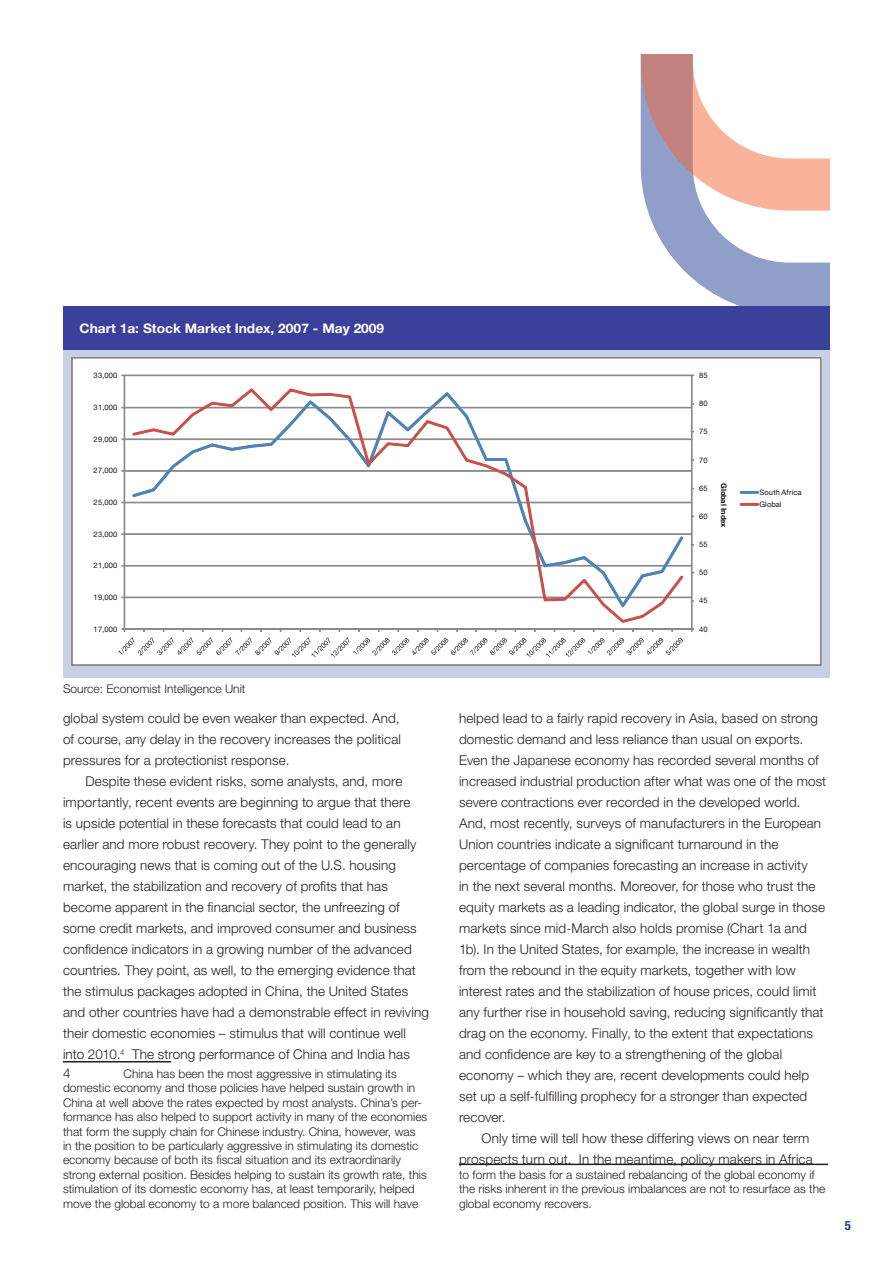
<style>
.page{position:relative;width:893px;height:1263px;background:#fff}
.page>*{position:absolute;margin:0;border:0;box-sizing:border-box;transform-origin:0 0}
.t1{font:300 13.5px/21px "Helvetica Neue LT Std";letter-spacing:.01em;color:#241f1f}
.t2{font:700 13.2px "Helvetica Neue LT Std";color:#fff;scale:1.04 1}
.t3{font:700 condensed 12.75px "Helvetica Neue LT Std";color:#223d96}
.t4{font:300 12px/14.4px "Helvetica Neue LT Std";color:#241f1f}
.t5{font:7.65px/12.1px "Helvetica Neue LT Std";letter-spacing:.025em;color:#121314}
.t6{font:700 7.65px "Helvetica Neue LT Std";letter-spacing:-.01em;color:#121314}
</style>
<div class="page">
<svg style="left:648px;top:211px;width:182px;height:95px;fill:#909eca"></svg>
<svg style="left:640px;top:54px;width:190px;height:157px"></svg>
<hr style="left:63px;top:1061px;width:108px;height:1px;background:#241f1f">
<hr style="left:459px;top:1163px;width:369px;height:2px;background:#241f1f">
<div style="left:63px;top:350px;width:767px;height:327px;background:#c8d0e6"></div>
<svg style="left:132px;top:665px;width:552px;height:9px;background:#c1c8db"></svg>
<svg style="left:72px;top:357px;width:749px;height:308px"></svg>
<div style="left:63px;top:306px;width:767px;height:14px;background:#3b409b"></div>
<div style="left:63px;top:336px;width:767px;height:14px;background:#3b409b"></div>
<div style="left:63px;top:320px;width:767px;height:16px;background:#3b409b"></div>
<p class="t2" style="left:80px;top:320px;width:294px">Chart 1a: Stock Market Index, 2007 - May 2009</p>
<p class="t5" style="left:94px;top:369px;width:25px">33,000</p>
<p class="t5" style="left:94px;top:401px;width:25px">31,000</p>
<p class="t5" style="left:94px;top:433px;width:25px">29,000</p>
<p class="t5" style="left:94px;top:464px;width:25px">27,000</p>
<p class="t5" style="left:94px;top:496px;width:25px">25,000</p>
<p class="t5" style="left:94px;top:528px;width:25px">23,000</p>
<p class="t5" style="left:94px;top:559px;width:25px">21,000</p>
<p class="t5" style="left:94px;top:591px;width:25px">19,000</p>
<p class="t5" style="left:94px;top:623px;width:25px">17,000</p>
<p class="t4" style="left:63px;top:681px;width:184px">Source: Economist Intelligence Unit</p>
<p class="t1" style="left:63px;top:707px;width:339px;text-align:justify">global system could be even weaker than expected. And, of course, any delay in the recovery increases the political pressures for a protectionist response.</p>
<p class="t1" style="left:63px;top:770px;width:367px;text-indent:22px">Despite these evident risks, some analysts, and, more importantly, recent events are beginning to argue that there<br>is upside potential in these forecasts that could lead to an earlier and more robust recovery. They point to the generally encouraging news that is coming out of the U.S. housing market, the stabilization and recovery of profits that has become apparent in the financial sector, the unfreezing of some credit markets, and improved consumer and business confidence indicators in a growing number of the advanced countries. They point, as well, to the emerging evidence that the stimulus packages adopted in China, the United States and other countries have had a demonstrable effect in reviving their domestic economies – stimulus that will continue well into 2010.<sup>4</sup> The strong performance of China and India has</p>
<p class="t1" style="left:63px;top:1062px;width:9px">4</p>
<p class="t4" style="left:63px;top:1066px;width:366px;text-indent:61px">China has been the most aggressive in stimulating its domestic economy and those policies have helped sustain growth in China at well above the rates expected by most analysts. China’s per&shy;formance has also helped to support activity in many of the economies that form the supply chain for Chinese industry. China, however, was<br>in the position to be particularly aggressive in stimulating its domestic economy because of both its fiscal situation and its extraordinarily strong external position. Besides helping to sustain its growth rate, this stimulation of its domestic economy has, at least temporarily, helped move the global economy to a more balanced position. This will have</p>
<p class="t5" style="left:699px;top:369px;width:10px">85</p>
<p class="t5" style="left:699px;top:397px;width:10px">80</p>
<p class="t5" style="left:699px;top:426px;width:10px">75</p>
<p class="t5" style="left:699px;top:454px;width:10px">70</p>
<p class="t5" style="left:699px;top:482px;width:10px">65</p>
<p class="t5" style="left:699px;top:510px;width:10px">60</p>
<p class="t5" style="left:699px;top:538px;width:10px">55</p>
<p class="t5" style="left:699px;top:566px;width:10px">50</p>
<p class="t5" style="left:699px;top:595px;width:10px">45</p>
<p class="t5" style="left:699px;top:623px;width:10px">40</p>
<p class="t6" style="left:729px;top:483px;width:46px;rotate:90deg">Global Index</p>
<p class="t5" style="left:759px;top:486px;width:44px">South Africa<br>Global</p>
<p class="t1" style="left:459px;top:707px;width:369px">helped lead to a fairly rapid recovery in Asia, based on strong domestic demand and less reliance than usual on exports.<br>Even the Japanese economy has recorded several months of increased industrial production after what was one of the most severe contractions ever recorded in the developed world.<br>And, most recently, surveys of manufacturers in the European Union countries indicate a significant turnaround in the percentage of companies forecasting an increase in activity<br>in the next several months. Moreover, for those who trust the equity markets as a leading indicator, the global surge in those markets since mid-March also holds promise (Chart 1a and 1b). In the United States, for example, the increase in wealth from the rebound in the equity markets, together with low interest rates and the stabilization of house prices, could limit any further rise in household saving, reducing significantly that drag on the economy. Finally, to the extent that expectations and confidence are key to a strengthening of the global economy – which they are, recent developments could help set up a self-fulfilling prophecy for a stronger than expected recover.</p>
<p class="t1" style="left:459px;top:1127px;width:355px;text-align:right">Only time will tell how these differing views on near term prospects turn out. In the meantime, policy makers in Africa</p>
<p class="t4" style="left:459px;top:1167px;width:368px">to form the basis for a sustained rebalancing of the global economy if the risks inherent in the previous imbalances are not to resurface as the global economy recovers.</p>
<p class="t3" style="left:845px;top:1218px;width:8px">5</p>
</div>
